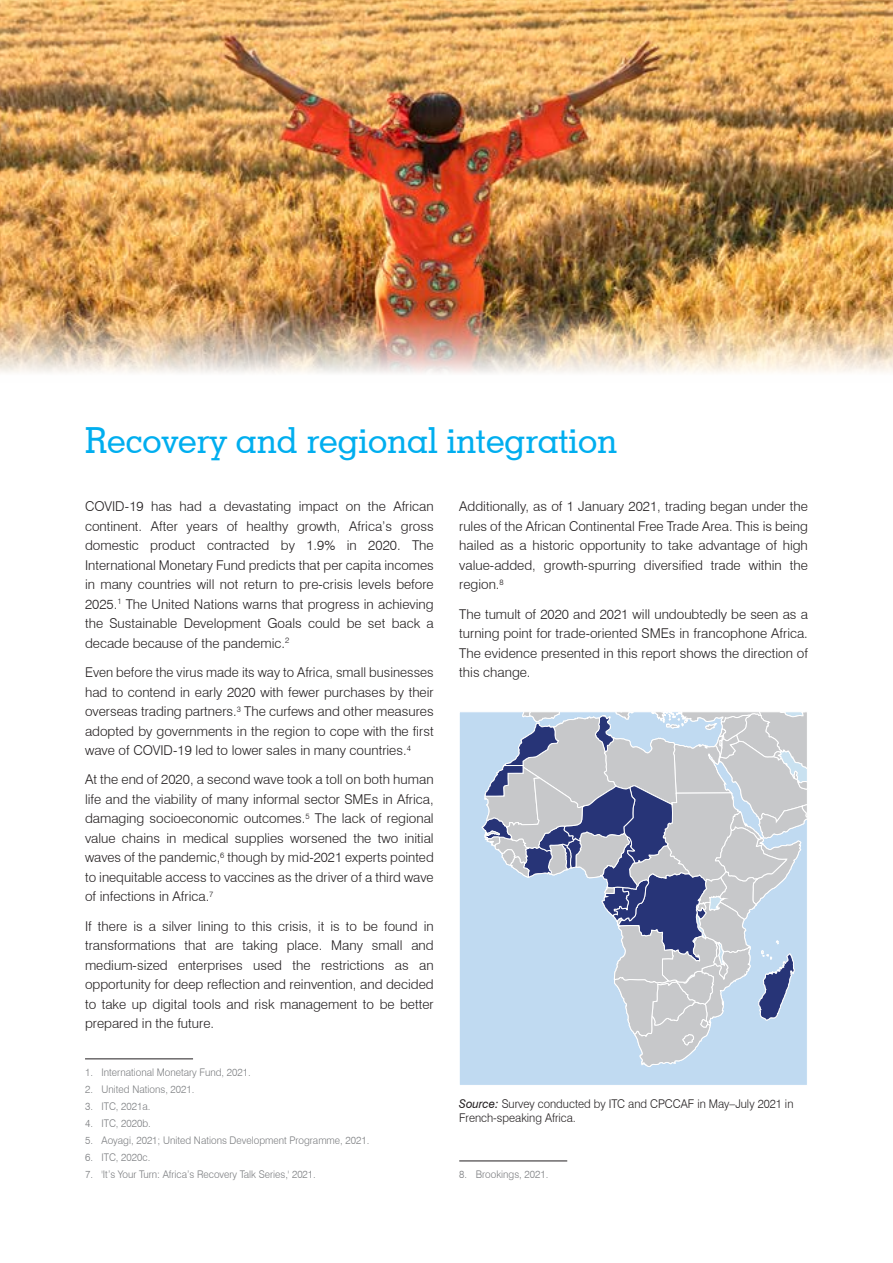
<style>
.page{position:relative;width:893px;height:1263px;background:#fff}
.page>*{position:absolute;margin:0;border:0;box-sizing:border-box;transform-origin:0 0}
.t1{font:500 36px "Geometric Slab 703 BT";color:#00aeef;scale:.95 1}
.text{font:300 13.5px/19.5px "Swiss 721 BT";color:#231f20;text-align:justify}
.Notes_Sources_Grey{font:300 12px/14.4px "Swiss 721 BT";color:#231f20;scale:.95 1}
.footnotes{font:300 10.5px "Swiss 721 BT";color:#7a7c7f;scale:.95 1}
.s1{font-weight:400;font-style:italic}
</style>
<div class="page">
<img style="left:0;top:0;width:893px;height:373px">
<hr style="left:85px;top:1058px;width:108px;height:1px;background:#231f20">
<hr style="left:459px;top:1161px;width:108px;height:1px;background:#231f20">
<svg style="left:459px;top:712px;width:348px;height:373px;background:#c4dcf1"></svg>
<svg style="left:480px;top:712px;width:327px;height:356px;background:#b4c1d3"></svg>
<h1 class="t1" style="left:85px;top:418px;width:562px">Recovery and regional integration</h1>
<p class="text" style="left:85px;top:497px;width:350px">COVID-19 has had a devastating impact on the African continent. After years of healthy growth, Africa’s gross domestic product contracted by 1.9% in 2020. The International Monetary Fund predicts that per capita incomes in many countries will not return to pre-crisis levels before 2025.<sup>1</sup> The United Nations warns that progress in achieving the Sustainable Development Goals could be set back a decade because of the pandemic.<sup>2</sup></p>
<p class="text" style="left:85px;top:662px;width:350px">Even before the virus made its way to Africa, small businesses had to contend in early 2020 with fewer purchases by their overseas trading partners.<sup>3</sup> The curfews and other measures adopted by governments in the region to cope with the first wave of COVID-19 led to lower sales in many countries.<sup>4</sup></p>
<p class="text" style="left:85px;top:770px;width:350px">At the end of 2020, a second wave took a toll on both human life and the viability of many informal sector SMEs in Africa, damaging socioeconomic outcomes.<sup>5</sup> The lack of regional value chains in medical supplies worsened the two initial waves of the pandemic,<sup>6</sup> though by mid-2021 experts pointed to inequitable access to vaccines as the driver of a third wave of infections in Africa.<sup>7</sup></p>
<p class="text" style="left:85px;top:916px;width:350px">If there is a silver lining to this crisis, it is to be found in transformations that are taking place. Many small and medium-sized enterprises used the restrictions as an opportunity for deep reflection and reinvention, and decided to take up digital tools and risk management to be better prepared in the future.</p>
<p class="footnotes" style="left:85px;top:1066px;width:176px">1. International Monetary Fund, 2021.</p>
<p class="footnotes" style="left:85px;top:1083px;width:117px">2. United Nations, 2021.</p>
<p class="footnotes" style="left:85px;top:1100px;width:70px">3. ITC, 2021a.</p>
<p class="footnotes" style="left:85px;top:1117px;width:71px">4. ITC, 2020b.</p>
<p class="footnotes" style="left:85px;top:1134px;width:301px">5. Aoyagi, 2021; United Nations Development Programme, 2021.</p>
<p class="footnotes" style="left:85px;top:1151px;width:70px">6. ITC, 2020c.</p>
<p class="footnotes" style="left:85px;top:1168px;width:245px">7. 'It’s Your Turn: Africa’s Recovery Talk Series,' 2021.</p>
<p class="text" style="left:459px;top:497px;width:350px">Additionally, as of 1 January 2021, trading began under the rules of the African Continental Free Trade Area. This is being hailed as a historic opportunity to take advantage of high value-added, growth-spurring diversified trade within the region.<sup>8</sup></p>
<p class="text" style="left:459px;top:604px;width:350px">The tumult of 2020 and 2021 will undoubtedly be seen as a turning point for trade-oriented SMEs in francophone Africa.<br>The evidence presented in this report shows the direction of this change.</p>
<p class="Notes_Sources_Grey" style="left:459px;top:1096px;width:353px"><span class="s1">Source:</span> Survey conducted by ITC and CPCCAF in May–July 2021 in<br>French-speaking Africa.</p>
<p class="footnotes" style="left:459px;top:1168px;width:95px">8. Brookings, 2021.</p>
</div>
